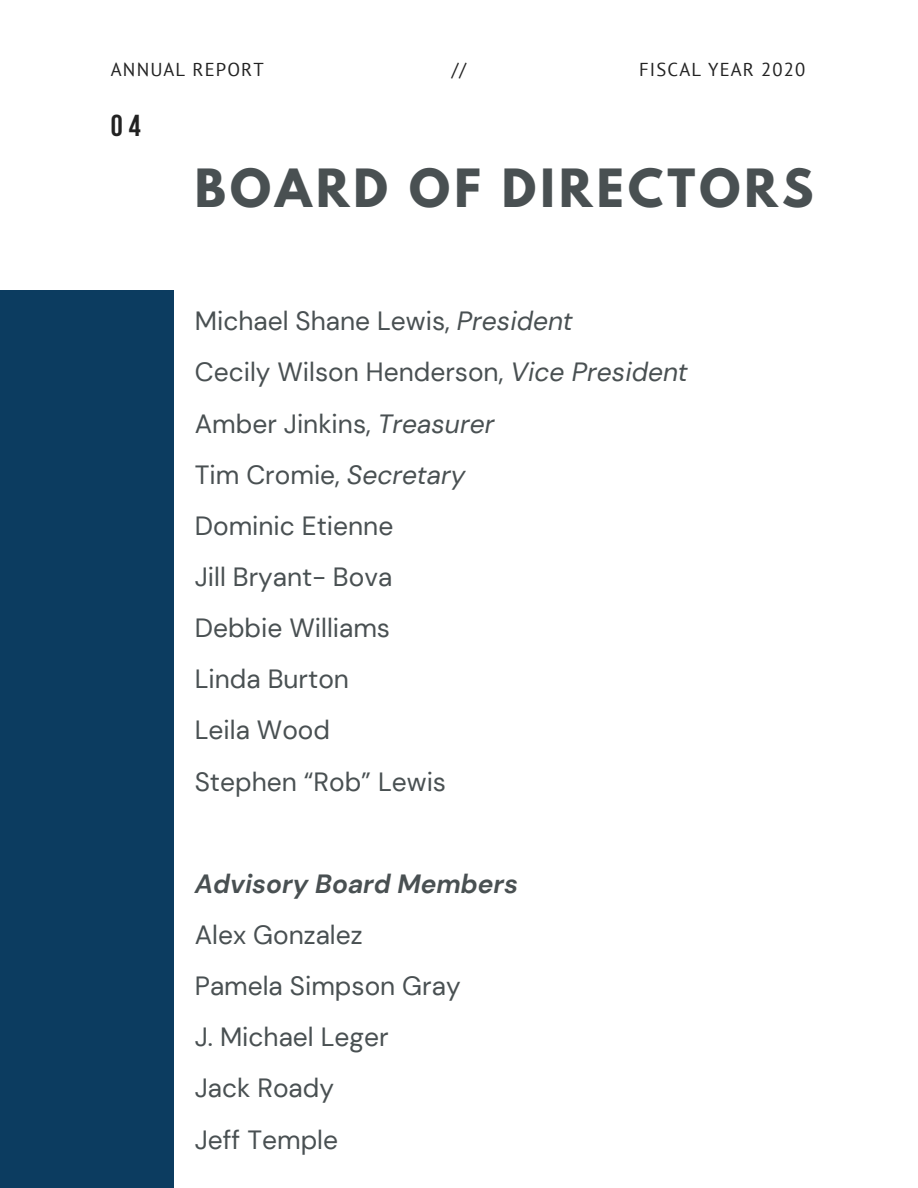
<style>
.page{position:relative;width:918px;height:1188px;background:#fff}
.page>*{position:absolute;margin:0;border:0;box-sizing:border-box;transform-origin:0 0}
.t1{font:700 46.65px "League Spartan";letter-spacing:.09em;color:#495052}
.t2{font:700 30.15px "Bebas Neue";color:#222}
.t3{font:26.4px "DM Sans";color:#495052}
.t4{font:italic 700 26.4px "DM Sans";color:#495052}
.t5{font:18.6px "PT Sans";letter-spacing:.06em;color:#222}
.s1{font-style:italic}
</style>
<div class="page">
<div style="left:0;top:291px;width:173px;height:897px;background:#0c3c60"></div>
<p class="t5" style="left:111px;top:57px;width:154px">ANNUAL REPORT</p>
<p class="t5" style="left:452px;top:57px;width:16px">//</p>
<p class="t5" style="left:639px;top:57px;width:168px">FISCAL YEAR 2020</p>
<p class="t2" style="left:111px;top:113px;width:31px">04</p>
<p class="t1" style="left:195px;top:165px;width:620px">BOARD OF DIRECTORS</p>
<p class="t3" style="left:195px;top:304px;width:380px">Michael Shane Lewis, <span class="s1">President</span></p>
<p class="t3" style="left:195px;top:355px;width:495px">Cecily Wilson Henderson, <span class="s1">Vice President</span></p>
<p class="t3" style="left:195px;top:406px;width:301px">Amber Jinkins, <span class="s1">Treasurer</span></p>
<p class="t3" style="left:195px;top:457px;width:272px">Tim Cromie, <span class="s1">Secretary</span></p>
<p class="t3" style="left:195px;top:509px;width:200px">Dominic Etienne</p>
<p class="t3" style="left:195px;top:560px;width:199px">Jill Bryant- Bova</p>
<p class="t3" style="left:195px;top:611px;width:197px">Debbie Williams</p>
<p class="t3" style="left:195px;top:662px;width:156px">Linda Burton</p>
<p class="t3" style="left:195px;top:713px;width:137px">Leila Wood</p>
<p class="t3" style="left:195px;top:764px;width:253px">Stephen “Rob” Lewis</p>
<p class="t4" style="left:195px;top:867px;width:325px">Advisory Board Members</p>
<p class="t3" style="left:195px;top:918px;width:169px">Alex Gonzalez</p>
<p class="t3" style="left:195px;top:969px;width:267px">Pamela Simpson Gray</p>
<p class="t3" style="left:195px;top:1020px;width:195px">J. Michael Leger</p>
<p class="t3" style="left:195px;top:1071px;width:141px">Jack Roady</p>
<p class="t3" style="left:195px;top:1122px;width:145px">Jeff Temple</p>
</div>
